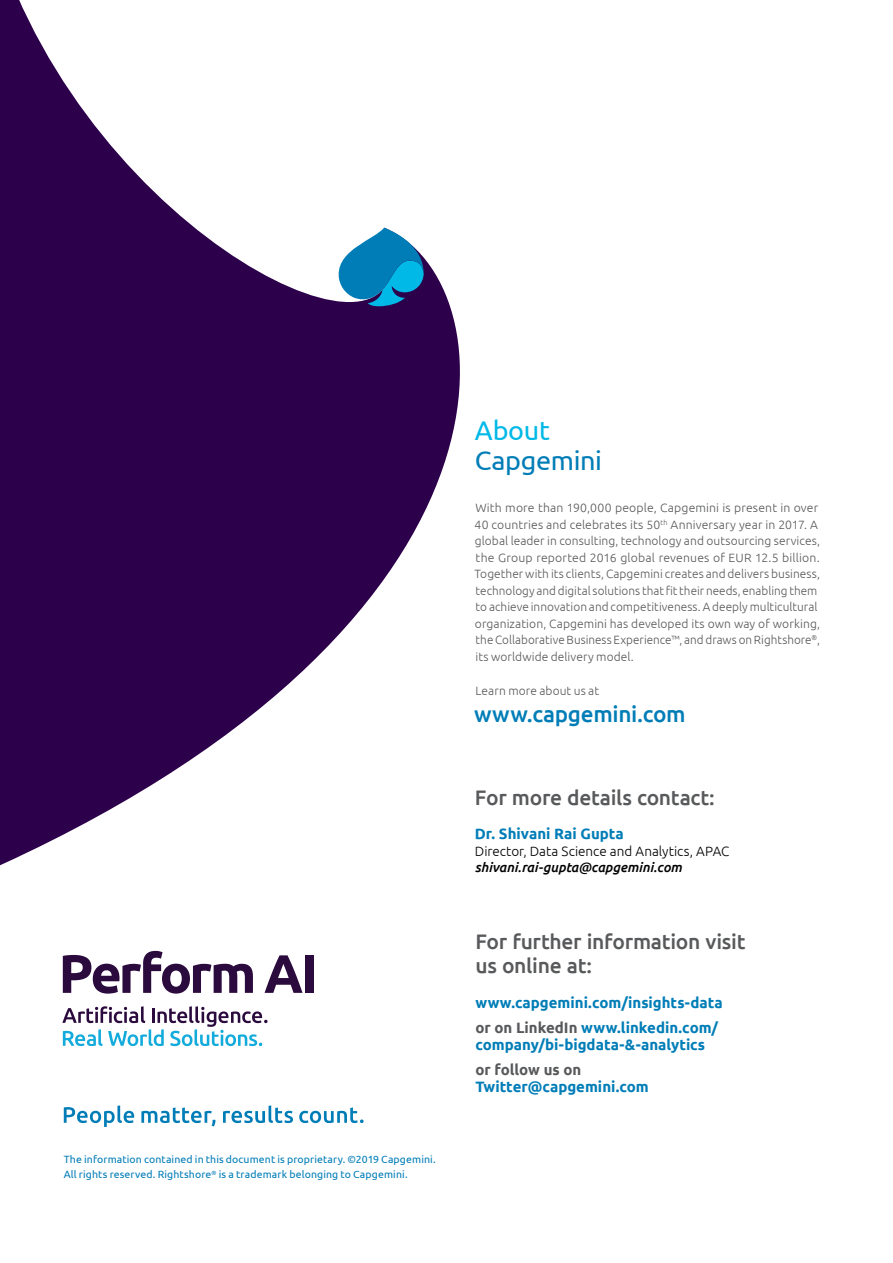
<style>
.page{position:relative;width:893px;height:1263px;background:#fff}
.page>*{position:absolute;margin:0;border:0;box-sizing:border-box;transform-origin:0 0}
.t1{font:27px "Ubuntu";letter-spacing:-.015em;color:#007db7}
.t2{font:27px "Ubuntu";letter-spacing:-.01em;color:#00b9e7}
.t3{font:500 22.5px "Ubuntu";letter-spacing:-.015em;color:#007db7}
.t4{font:500 21px/24px "Ubuntu";letter-spacing:-.01em;color:#58595b}
.t5{font:700 15px/25.5px "Ubuntu";color:#007db7}
.t6{font:700 15px "Ubuntu";color:#58595b}
.t7{font:300 13.5px "Ubuntu";color:#000}
.t8{font:italic 500 13.5px "Ubuntu";color:#000}
.t9{font:300 12px/16.5px "Ubuntu";letter-spacing:.005em;color:#58595b}
.t10{font:10.5px/15px "Ubuntu";letter-spacing:.01em;color:#007db7}
.s1{color:#58595b}
</style>
<div class="page">
<svg style="left:0;top:0;width:460px;height:866px;fill:#2c004b"></svg>
<svg style="left:339px;top:228px;width:85px;height:78px"></svg>
<svg style="left:63px;top:951px;width:190px;height:42px"></svg>
<svg style="left:265px;top:955px;width:38px;height:38px"></svg>
<div style="left:305px;top:955px;width:9px;height:38px;background:#2b0a3d"></div>
<svg style="left:62px;top:1006px;width:206px;height:40px"></svg>
<svg style="left:64px;top:1105px;width:70px;height:22px"></svg>
<svg style="left:141px;top:1107px;width:74px;height:19px"></svg>
<svg style="left:223px;top:1105px;width:70px;height:18px"></svg>
<svg style="left:299px;top:1107px;width:65px;height:16px"></svg>
<p class="t10" style="left:64px;top:1152px;width:373px">The information contained in this document is proprietary. ©2019 Capgemini.<br>All rights reserved. Rightshore<sup>®</sup> is a trademark belonging to Capgemini.</p>
<h1 class="t2" style="left:475px;top:414px;width:77px">About</h1>
<h1 class="t1" style="left:475px;top:444px;width:129px">Capgemini</h1>
<p class="t9" style="left:474px;top:499px;width:347px">With more than 190,000 people, Capgemini is present in over 40 countries and celebrates its 50<sup>th</sup> Anniversary year in 2017. A global leader in consulting, technology and outsourcing services, the Group reported 2016 global revenues of EUR 12.5 billion.<br>Together with its clients, Capgemini creates and delivers business, technology and digital solutions that fit their needs, enabling them to achieve innovation and competitiveness. A deeply multicultural organization, Capgemini has developed its own way of working, the Collaborative Business Experience™, and draws on Rightshore<sup>®</sup>, its worldwide delivery model.</p>
<p class="t9" style="left:476px;top:682px;width:125px">Learn more about us at</p>
<h2 class="t3" style="left:474px;top:700px;width:213px">www.capgemini.com</h2>
<h3 class="t4" style="left:475px;top:785px;width:241px">For more details contact:</h3>
<p class="t5" style="left:475px;top:821px;width:151px">Dr. Shivani Rai Gupta</p>
<p class="t7" style="left:475px;top:843px;width:256px">Director, Data Science and Analytics, APAC</p>
<p class="t8" style="left:475px;top:859px;width:209px">shivani.rai-gupta@capgemini.com</p>
<h3 class="t4" style="left:475px;top:929px;width:272px">For further information visit us online at:</h3>
<p class="t5" style="left:475px;top:989px;width:249px">www.capgemini.com/insights-data <span class="s1">or on LinkedIn</span> www.linkedin.com/</p>
<p class="t5" style="left:475px;top:1031px;width:231px">company/bi-bigdata-&amp;-analytics</p>
<p class="t6" style="left:475px;top:1061px;width:107px">or follow us on</p>
<p class="t5" style="left:475px;top:1073px;width:175px">Twitter@capgemini.com</p>
</div>
